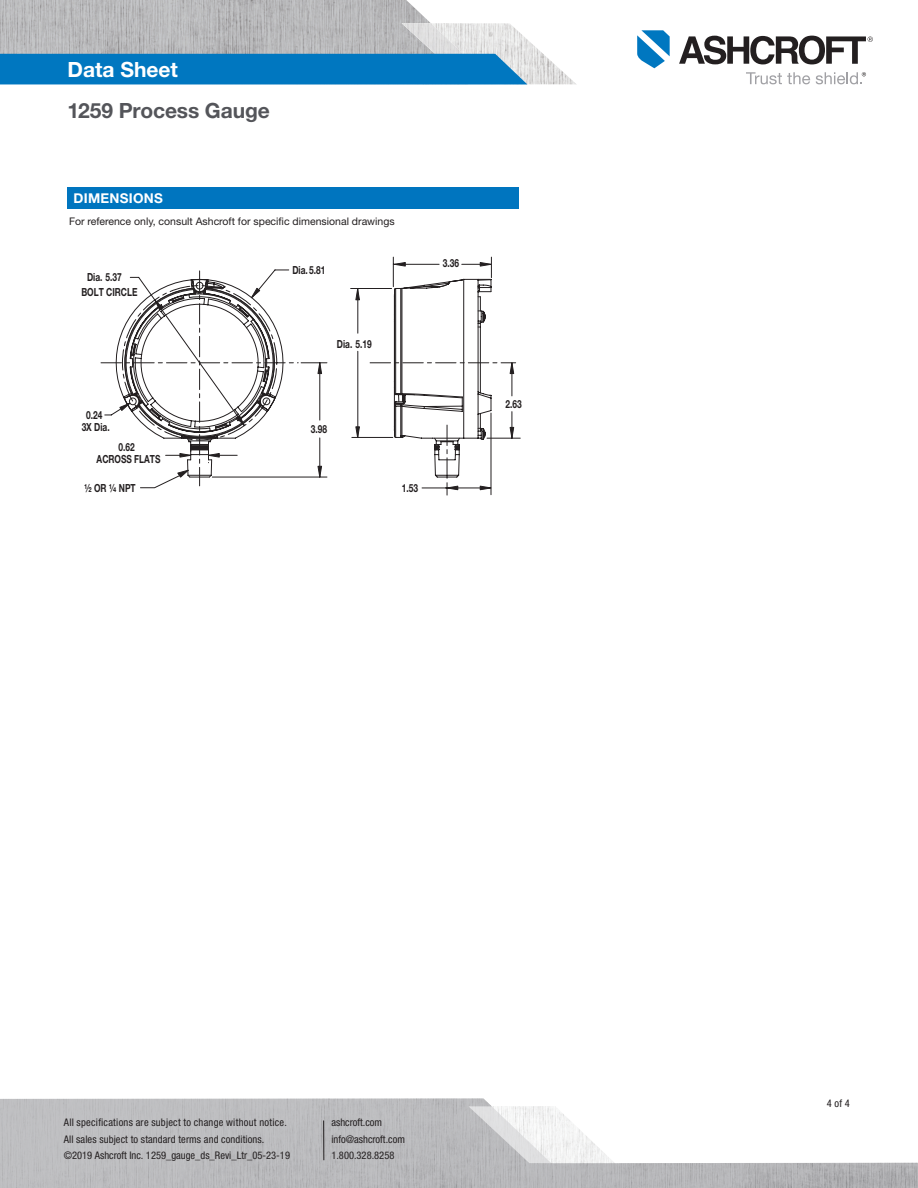
<style>
.page{position:relative;width:918px;height:1188px;background:#fff}
.page>*{position:absolute;margin:0;border:0;box-sizing:border-box;transform-origin:0 0}
.t1{font:700 21px "Helvetica Neue LT Pro";letter-spacing:-.005em;color:#54555a}
.t2{font:700 21px "Helvetica Neue LT Pro";color:#fff}
.TABLE_Header{font:700 13.5px "Helvetica Neue LT Pro";letter-spacing:.02em;color:#fff}
.t3{font:700 11.1px/14.9px "Helvetica Neue LT Pro";color:#231f20;scale:.75 1}
.t4{font:condensed 10.5px/16px "Helvetica Neue LT Pro";letter-spacing:.01em;color:#231f20}
.t5{font:10.5px "Helvetica Neue LT Pro";color:#231f20}
</style>
<div class="page">
<svg style="left:0;top:1098px;width:918px;height:90px;fill:#bdbdc0"></svg>
<svg style="left:468px;top:1106px;width:152px;height:57px"></svg>
<hr style="left:17px;top:84px;width:451px;height:1px;background:#ceced0">
<img style="left:0;top:0;width:431px;height:23px">
<svg style="left:746px;top:72px;width:64px;height:12px"></svg>
<svg style="left:637px;top:30px;width:33px;height:38px"></svg>
<svg style="left:679px;top:36px;width:194px;height:28px"></svg>
<svg style="left:0;top:23px;width:576px;height:61px;background:#70a4c5"></svg>
<svg style="left:816px;top:72px;width:50px;height:12px"></svg>
<div style="left:68px;top:187px;width:451px;height:22px;background:#0075bf"></div>
<svg style="left:101px;top:269px;width:226px;height:219px"></svg>
<hr style="left:487px;top:438px;width:33px;height:1px;background:#231f20">
<svg style="left:370px;top:257px;width:146px;height:238px"></svg>
<hr style="left:351px;top:288px;width:41px;height:1px;background:#231f20">
<hr style="left:352px;top:437px;width:41px;height:1px;background:#231f20">
<hr style="left:358px;top:289px;width:1px;height:44px;background:#231f20">
<hr style="left:358px;top:351px;width:1px;height:86px;background:#231f20">
<svg style="left:356px;top:427px;width:4px;height:10px"></svg>
<svg style="left:356px;top:289px;width:4px;height:11px"></svg>
<hr style="left:323px;top:1120px;width:1px;height:40px;background:#231f20">
<h1 class="t2" style="left:68px;top:56px;width:112px">Data Sheet</h1>
<h1 class="t1" style="left:68px;top:98px;width:204px">1259 Process Gauge</h1>
<p class="TABLE_Header" style="left:74px;top:189px;width:91px">DIMENSIONS</p>
<p class="t5" style="left:69px;top:215px;width:327px">For reference only, consult Ashcroft for specific dimensional drawings</p>
<p class="t3" style="left:81px;top:269px;width:76px;text-indent:6px">Dia. 5.37<br>BOLT CIRCLE</p>
<p class="t3" style="left:292px;top:262px;width:46px">Dia. 5.81</p>
<p class="t3" style="left:337px;top:336px;width:48px">Dia. 5.19</p>
<p class="t3" style="left:443px;top:255px;width:23px">3.36</p>
<p class="t3" style="left:86px;top:407px;width:23px">0.24</p>
<p class="t3" style="left:97px;top:441px;width:87px;line-height:12px;text-align:center">0.62<br>ACROSS FLATS</p>
<p class="t3" style="left:84px;top:480px;width:70px">½ OR ¼ NPT</p>
<p class="t3" style="left:402px;top:480px;width:23px">1.53</p>
<p class="t3" style="left:82px;top:420px;width:39px">3X Dia.</p>
<p class="t3" style="left:311px;top:422px;width:23px">3.98</p>
<p class="t3" style="left:505px;top:396px;width:23px">2.63</p>
<p class="t4" style="left:64px;top:1115px;width:228px">All specifications are subject to change without notice.<br>All sales subject to standard terms and conditions. ©2019 Ashcroft Inc. 1259_gauge_ds_Revi_Ltr_05-23-19</p>
<p class="t4" style="left:331px;top:1114px;width:75px;line-height:16.5px">ashcroft.com info@ashcroft.com<br>1.800.328.8258</p>
<p class="t4" style="left:827px;top:1095px;width:24px">4 of 4</p>
</div>
